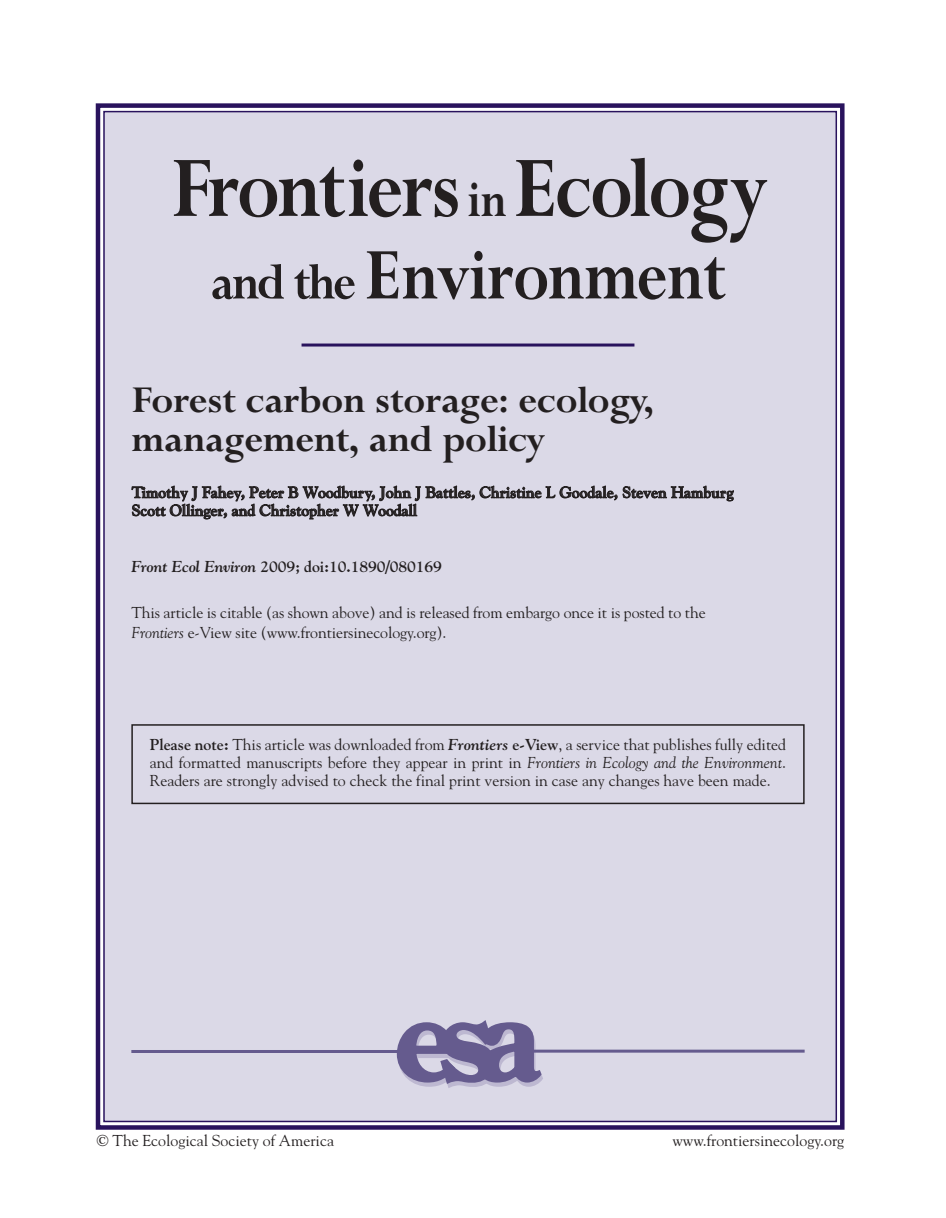
<style>
.page{position:relative;width:946px;height:1218px;background:#fff}
.page>*{position:absolute;margin:0;border:0;box-sizing:border-box;transform-origin:0 0}
.t1{font:700 112.5px "Century Old Style";color:#655b8e}
.t2{font:700 96px "Lapidary 333 BT";letter-spacing:-.02em;color:#231f20;scale:.85 1}
.t3{font:700 81px "Lapidary 333 BT";color:#231f20;scale:.85 1}
.t4{font:700 42px/39px "Lapidary 333 BT";letter-spacing:-.005em;color:#231f20}
.t5{font:15.75px/18px "Goudy";color:#231f20}
.t6{font:700 15.75px/18px "Goudy";color:#231f20}
.s1{font-size:57px}
.s2{font-style:italic}
.s3{font-weight:700}
.s4{font-weight:700;font-style:italic}
</style>
<div class="page">
<div style="left:104px;top:112px;width:732px;height:1009px;background:#dbd9e7"></div>
<div style="left:96px;top:103px;width:748px;height:1026px;border:4px solid #29135d"></div>
<hr style="left:301px;top:343px;width:333px;height:3px;background:#29135d">
<div style="left:131px;top:724px;width:673px;height:80px;border:2px solid #231f20"></div>
<hr style="left:131px;top:1050px;width:273px;height:3px;background:#655b8e">
<hr style="left:529px;top:1049px;width:275px;height:3px;background:#655b8e">
<h2 class="t2" style="left:171px;top:158px;width:700px">Frontiers <span class="s1">in</span> Ecology</h2>
<h3 class="t3" style="left:211px;top:249px;width:607px"><span class="s1">and the</span> Environment</h3>
<h3 class="t4" style="left:131px;top:386px;width:524px">Forest carbon storage: ecology, management, and policy</h3>
<p class="t6" style="left:132px;top:484px;width:603px">Timothy J Fahey, Peter B Woodbury, John J Battles, Christine L Goodale, Steven Hamburg<br>Scott Ollinger, and Christopher W Woodall</p>
<p class="t6" style="left:131px;top:558px;width:312px"><span class="s2">Front Ecol Environ</span> 2009; doi:10.1890/080169</p>
<p class="t5" style="left:131px;top:604px;width:575px;line-height:19.5px">This article is citable (as shown above) and is released from embargo once it is posted to the<br><span class="s2">Frontiers</span> e-View site (www.frontiersinecology.org).</p>
<p class="t5" style="left:150px;top:737px;width:637px;text-align:justify"><span class="s3">Please note:</span> This article was downloaded from <span class="s4">Frontiers</span> <span class="s3">e-View</span>, a service that publishes fully edited and formatted manuscripts before they appear in print in <span class="s2">Frontiers in Ecology and the Environment</span>.<br>Readers are strongly advised to check the final print version in case any changes have been made.</p>
<h1 class="t1" style="left:395px;top:995px;width:145px">esa</h1>
<p class="t5" style="left:97px;top:1132px;width:238px">© The Ecological Society of America</p>
<p class="t5" style="left:672px;top:1132px;width:173px">www.frontiersinecology.org</p>
</div>
